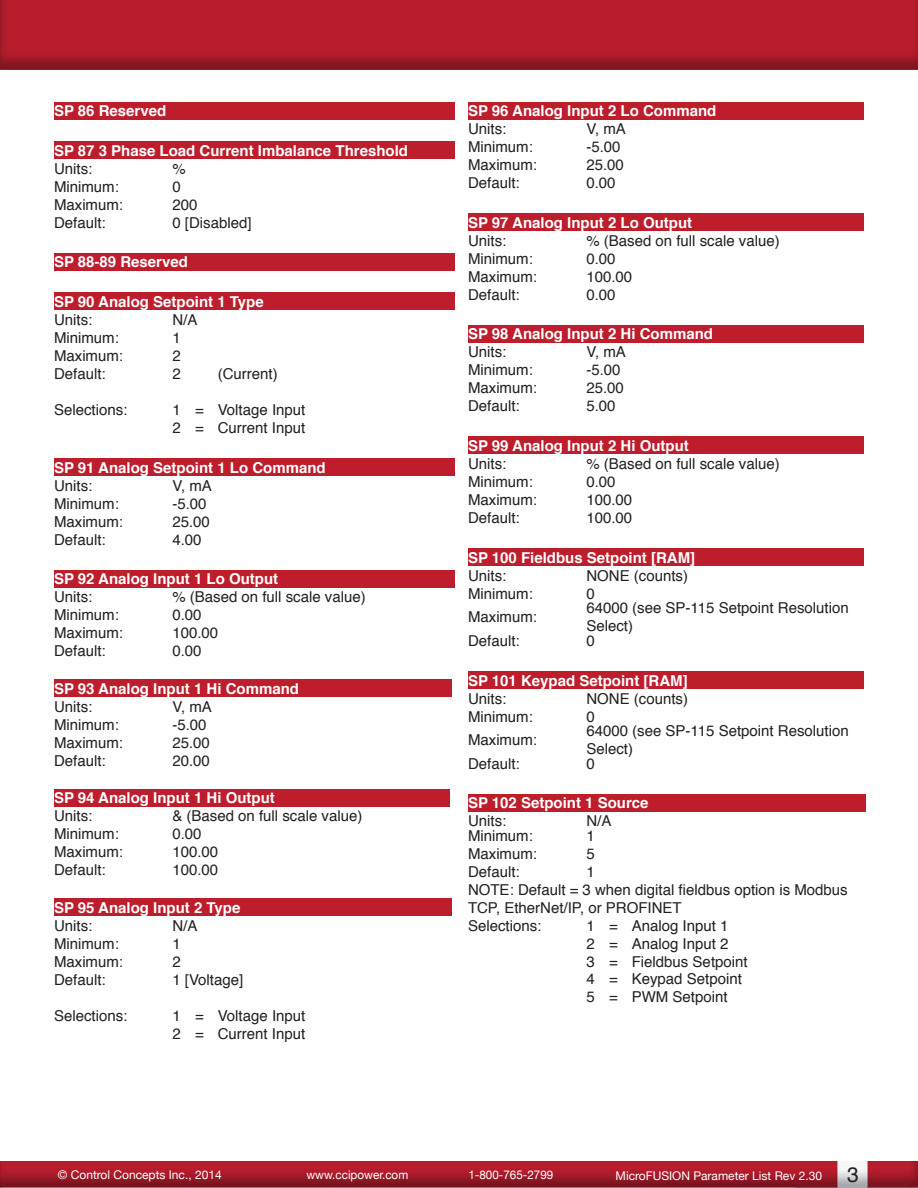
<style>
.page{position:relative;width:918px;height:1188px;background:#fff}
.page>*{position:absolute;margin:0;border:0;box-sizing:border-box;transform-origin:0 0}
.t1{font:15px/17.9px "Helvetica";color:#231f20}
.t2{font:700 15px "Helvetica";color:#fff}
.t3{font:12px "Helvetica Neue";color:#fff}
.s1{font-family:"Helvetica";font-size:21px;color:#231f20}
</style>
<div class="page">
<img style="left:1px;top:1161px;width:917px;height:27px">
<svg style="left:0;top:1161px;width:1px;height:27px"></svg>
<img style="left:0;top:0;width:918px;height:70px">
<div style="left:54px;top:102px;width:400px;height:18px;background:#be1d2c"></div>
<div style="left:54px;top:141px;width:400px;height:18px;background:#be1d2c"></div>
<div style="left:54px;top:253px;width:400px;height:18px;background:#be1d2c"></div>
<div style="left:54px;top:292px;width:400px;height:18px;background:#be1d2c"></div>
<div style="left:54px;top:458px;width:400px;height:18px;background:#be1d2c"></div>
<div style="left:54px;top:570px;width:400px;height:18px;background:#be1d2c"></div>
<div style="left:54px;top:679px;width:398px;height:18px;background:#be1d2c"></div>
<div style="left:54px;top:789px;width:396px;height:18px;background:#be1d2c"></div>
<div style="left:54px;top:898px;width:398px;height:18px;background:#be1d2c"></div>
<div style="left:468px;top:102px;width:396px;height:18px;background:#be1d2c"></div>
<div style="left:468px;top:213px;width:396px;height:18px;background:#be1d2c"></div>
<div style="left:468px;top:325px;width:396px;height:18px;background:#be1d2c"></div>
<div style="left:468px;top:436px;width:396px;height:18px;background:#be1d2c"></div>
<div style="left:468px;top:548px;width:396px;height:18px;background:#be1d2c"></div>
<div style="left:468px;top:671px;width:396px;height:18px;background:#be1d2c"></div>
<div style="left:468px;top:794px;width:398px;height:18px;background:#be1d2c"></div>
<p class="t2" style="left:54px;top:99px;width:114px">SP 86 Reserved</p>
<p class="t2" style="left:54px;top:139px;width:356px">SP 87 3 Phase Load Current Imbalance Threshold</p>
<p class="t1" style="left:54px;top:160px;width:40px">Units:</p>
<p class="t1" style="left:172px;top:160px;width:15px">%</p>
<p class="t1" style="left:54px;top:178px;width:66px">Minimum:</p>
<p class="t1" style="left:172px;top:178px;width:10px">0</p>
<p class="t1" style="left:54px;top:196px;width:71px">Maximum:</p>
<p class="t1" style="left:172px;top:196px;width:27px">200</p>
<p class="t1" style="left:54px;top:214px;width:53px">Default:</p>
<p class="t1" style="left:172px;top:214px;width:81px">0 [Disabled]</p>
<p class="t2" style="left:54px;top:250px;width:135px">SP 88-89 Reserved</p>
<p class="t2" style="left:54px;top:290px;width:211px">SP 90 Analog Setpoint 1 Type</p>
<p class="t1" style="left:54px;top:311px;width:40px">Units:</p>
<p class="t1" style="left:172px;top:311px;width:27px">N/A</p>
<p class="t1" style="left:54px;top:329px;width:66px">Minimum:</p>
<p class="t1" style="left:172px;top:329px;width:10px">1</p>
<p class="t1" style="left:54px;top:347px;width:71px">Maximum:</p>
<p class="t1" style="left:172px;top:347px;width:10px">2</p>
<p class="t1" style="left:54px;top:365px;width:53px">Default:</p>
<p class="t1" style="left:172px;top:365px;width:10px">2</p>
<p class="t1" style="left:218px;top:365px;width:61px">(Current)</p>
<p class="t1" style="left:54px;top:401px;width:75px">Selections:</p>
<p class="t1" style="left:172px;top:401px;width:134px">1 = Voltage Input<br>2 = Current Input</p>
<p class="t2" style="left:54px;top:455px;width:273px">SP 91 Analog Setpoint 1 Lo Command</p>
<p class="t1" style="left:54px;top:477px;width:40px">Units:</p>
<p class="t1" style="left:172px;top:477px;width:41px">V, mA</p>
<p class="t1" style="left:54px;top:495px;width:66px">Minimum:</p>
<p class="t1" style="left:172px;top:495px;width:36px">-5.00</p>
<p class="t1" style="left:54px;top:513px;width:71px">Maximum:</p>
<p class="t1" style="left:172px;top:513px;width:39px">25.00</p>
<p class="t1" style="left:54px;top:531px;width:53px">Default:</p>
<p class="t1" style="left:172px;top:531px;width:31px">4.00</p>
<p class="t2" style="left:54px;top:567px;width:226px">SP 92 Analog Input 1 Lo Output</p>
<p class="t1" style="left:54px;top:589px;width:40px">Units:</p>
<p class="t1" style="left:172px;top:589px;width:195px">% (Based on full scale value)</p>
<p class="t1" style="left:54px;top:607px;width:66px">Minimum:</p>
<p class="t1" style="left:172px;top:607px;width:31px">0.00</p>
<p class="t1" style="left:54px;top:625px;width:71px">Maximum:</p>
<p class="t1" style="left:172px;top:625px;width:47px">100.00</p>
<p class="t1" style="left:54px;top:643px;width:53px">Default:</p>
<p class="t1" style="left:172px;top:643px;width:31px">0.00</p>
<p class="t2" style="left:54px;top:676px;width:247px">SP 93 Analog Input 1 Hi Command</p>
<p class="t1" style="left:54px;top:698px;width:40px">Units:</p>
<p class="t1" style="left:172px;top:698px;width:41px">V, mA</p>
<p class="t1" style="left:54px;top:716px;width:66px">Minimum:</p>
<p class="t1" style="left:172px;top:716px;width:36px">-5.00</p>
<p class="t1" style="left:54px;top:734px;width:71px">Maximum:</p>
<p class="t1" style="left:172px;top:734px;width:39px">25.00</p>
<p class="t1" style="left:54px;top:752px;width:53px">Default:</p>
<p class="t1" style="left:172px;top:752px;width:39px">20.00</p>
<p class="t2" style="left:54px;top:786px;width:222px">SP 94 Analog Input 1 Hi Output</p>
<p class="t1" style="left:54px;top:808px;width:40px">Units:</p>
<p class="t1" style="left:172px;top:808px;width:192px">&amp; (Based on full scale value)</p>
<p class="t1" style="left:54px;top:826px;width:66px">Minimum:</p>
<p class="t1" style="left:172px;top:826px;width:31px">0.00</p>
<p class="t1" style="left:54px;top:844px;width:71px">Maximum:</p>
<p class="t1" style="left:172px;top:844px;width:47px">100.00</p>
<p class="t1" style="left:54px;top:862px;width:53px">Default:</p>
<p class="t1" style="left:172px;top:862px;width:47px">100.00</p>
<p class="t2" style="left:54px;top:895px;width:188px">SP 95 Analog Input 2 Type</p>
<p class="t1" style="left:54px;top:917px;width:40px">Units:</p>
<p class="t1" style="left:172px;top:917px;width:27px">N/A</p>
<p class="t1" style="left:54px;top:935px;width:66px">Minimum:</p>
<p class="t1" style="left:172px;top:935px;width:10px">1</p>
<p class="t1" style="left:54px;top:953px;width:71px">Maximum:</p>
<p class="t1" style="left:172px;top:953px;width:10px">2</p>
<p class="t1" style="left:54px;top:971px;width:53px">Default:</p>
<p class="t1" style="left:172px;top:971px;width:72px">1 [Voltage]</p>
<p class="t1" style="left:54px;top:1007px;width:75px">Selections:</p>
<p class="t1" style="left:172px;top:1007px;width:134px">1 = Voltage Input<br>2 = Current Input</p>
<p class="t2" style="left:468px;top:99px;width:250px">SP 96 Analog Input 2 Lo Command</p>
<p class="t1" style="left:468px;top:121px;width:40px">Units:</p>
<p class="t1" style="left:586px;top:121px;width:41px">V, mA</p>
<p class="t1" style="left:468px;top:139px;width:66px">Minimum:</p>
<p class="t1" style="left:586px;top:139px;width:36px">-5.00</p>
<p class="t1" style="left:468px;top:157px;width:71px">Maximum:</p>
<p class="t1" style="left:586px;top:157px;width:39px">25.00</p>
<p class="t1" style="left:468px;top:175px;width:53px">Default:</p>
<p class="t1" style="left:586px;top:175px;width:31px">0.00</p>
<p class="t2" style="left:468px;top:211px;width:226px">SP 97 Analog Input 2 Lo Output</p>
<p class="t1" style="left:468px;top:232px;width:40px">Units:</p>
<p class="t1" style="left:586px;top:232px;width:195px">% (Based on full scale value)</p>
<p class="t1" style="left:468px;top:250px;width:66px">Minimum:</p>
<p class="t1" style="left:586px;top:250px;width:31px">0.00</p>
<p class="t1" style="left:468px;top:268px;width:71px">Maximum:</p>
<p class="t1" style="left:586px;top:268px;width:47px">100.00</p>
<p class="t1" style="left:468px;top:286px;width:53px">Default:</p>
<p class="t1" style="left:586px;top:286px;width:31px">0.00</p>
<p class="t2" style="left:468px;top:322px;width:247px">SP 98 Analog Input 2 Hi Command</p>
<p class="t1" style="left:468px;top:344px;width:40px">Units:</p>
<p class="t1" style="left:586px;top:344px;width:41px">V, mA</p>
<p class="t1" style="left:468px;top:362px;width:66px">Minimum:</p>
<p class="t1" style="left:586px;top:362px;width:36px">-5.00</p>
<p class="t1" style="left:468px;top:380px;width:71px">Maximum:</p>
<p class="t1" style="left:586px;top:380px;width:39px">25.00</p>
<p class="t1" style="left:468px;top:398px;width:53px">Default:</p>
<p class="t1" style="left:586px;top:398px;width:31px">5.00</p>
<p class="t2" style="left:468px;top:434px;width:222px">SP 99 Analog Input 2 Hi Output</p>
<p class="t1" style="left:468px;top:455px;width:40px">Units:</p>
<p class="t1" style="left:586px;top:455px;width:195px">% (Based on full scale value)</p>
<p class="t1" style="left:468px;top:473px;width:66px">Minimum:</p>
<p class="t1" style="left:586px;top:473px;width:31px">0.00</p>
<p class="t1" style="left:468px;top:491px;width:71px">Maximum:</p>
<p class="t1" style="left:586px;top:491px;width:47px">100.00</p>
<p class="t1" style="left:468px;top:509px;width:53px">Default:</p>
<p class="t1" style="left:586px;top:509px;width:47px">100.00</p>
<p class="t2" style="left:468px;top:545px;width:229px">SP 100 Fieldbus Setpoint [RAM]</p>
<p class="t1" style="left:468px;top:567px;width:40px">Units:</p>
<p class="t1" style="left:586px;top:567px;width:103px">NONE (counts)</p>
<p class="t1" style="left:468px;top:585px;width:66px">Minimum:</p>
<p class="t1" style="left:586px;top:585px;width:10px">0</p>
<p class="t1" style="left:468px;top:609px;width:71px">Maximum:</p>
<p class="t1" style="left:586px;top:600px;width:264px">64000 (see SP-115 Setpoint Resolution<br>Select)</p>
<p class="t1" style="left:468px;top:632px;width:53px">Default:</p>
<p class="t1" style="left:586px;top:632px;width:10px">0</p>
<p class="t2" style="left:468px;top:668px;width:221px">SP 101 Keypad Setpoint [RAM]</p>
<p class="t1" style="left:468px;top:690px;width:40px">Units:</p>
<p class="t1" style="left:586px;top:690px;width:103px">NONE (counts)</p>
<p class="t1" style="left:468px;top:708px;width:66px">Minimum:</p>
<p class="t1" style="left:586px;top:708px;width:10px">0</p>
<p class="t1" style="left:468px;top:731px;width:71px">Maximum:</p>
<p class="t1" style="left:586px;top:722px;width:264px">64000 (see SP-115 Setpoint Resolution<br>Select)</p>
<p class="t1" style="left:468px;top:755px;width:53px">Default:</p>
<p class="t1" style="left:586px;top:755px;width:10px">0</p>
<p class="t2" style="left:468px;top:791px;width:182px">SP 102 Setpoint 1 Source</p>
<p class="t1" style="left:468px;top:813px;width:40px">Units:</p>
<p class="t1" style="left:586px;top:813px;width:27px">N/A</p>
<p class="t1" style="left:468px;top:827px;width:66px">Minimum:</p>
<p class="t1" style="left:586px;top:827px;width:10px">1</p>
<p class="t1" style="left:468px;top:845px;width:71px">Maximum:</p>
<p class="t1" style="left:586px;top:845px;width:10px">5</p>
<p class="t1" style="left:468px;top:863px;width:53px">Default:</p>
<p class="t1" style="left:468px;top:863px;width:381px;text-indent:118px">1<br>NOTE: Default = 3 when digital fieldbus option is Modbus<br>TCP, EtherNet/IP, or PROFINET<br>Selections:</p>
<p class="t1" style="left:586px;top:917px;width:163px">1 = Analog Input 1<br>2 = Analog Input 2<br>3 = Fieldbus Setpoint<br>4 = Keypad Setpoint<br>5 = PWM Setpoint</p>
<p class="t3" style="left:58px;top:1166px;width:165px">© Control Concepts Inc., 2014</p>
<p class="t3" style="left:306px;top:1166px;width:103px">www.ccipower.com</p>
<p class="t3" style="left:468px;top:1166px;width:86px">1-800-765-2799</p>
<p class="t3" style="left:616px;top:1167px;width:245px">MicroFUSION Parameter List Rev 2.30 <span class="s1">3</span></p>
</div>
